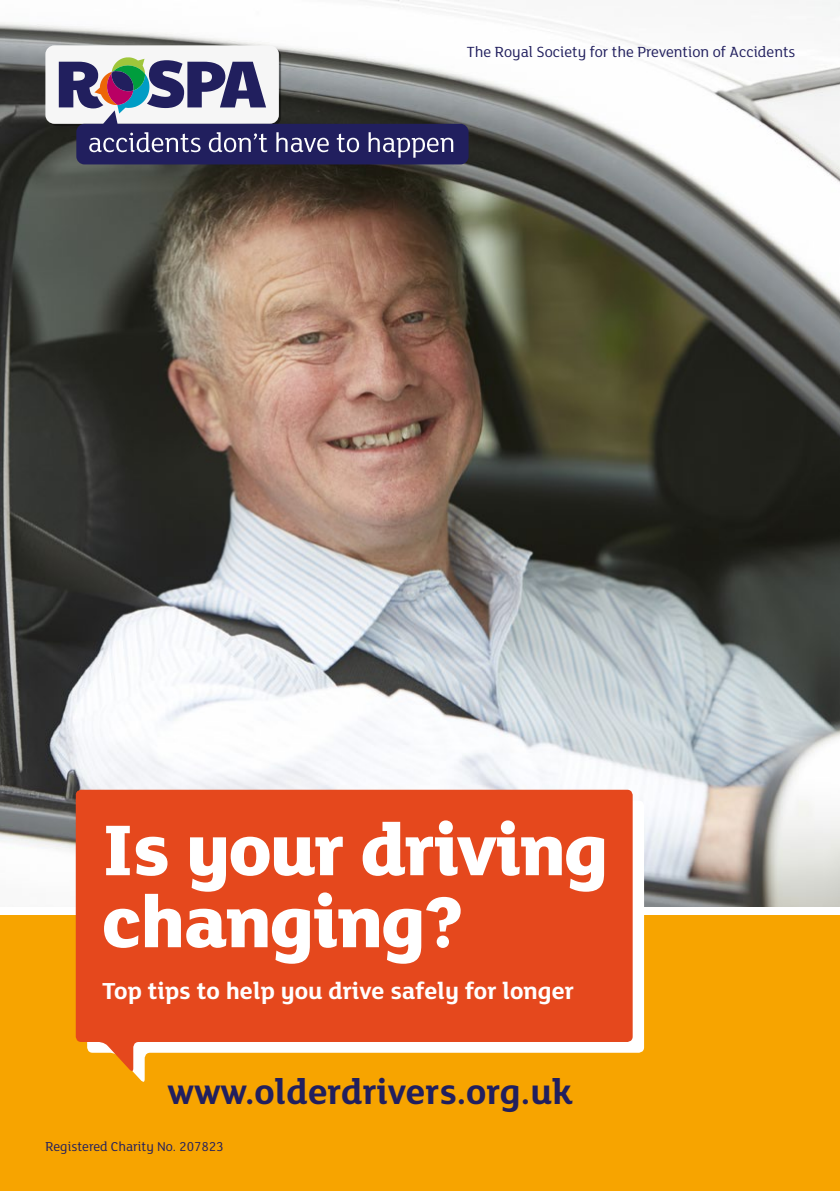
<style>
.page{position:relative;width:840px;height:1191px;background:#fff}
.page>*{position:absolute;margin:0;border:0;box-sizing:border-box;transform-origin:0 0}
.t1{font:800 78px/72px "FS Lola";letter-spacing:-.02em;color:#fff}
.t2{font:700 38px "FS Lola";color:#211f5e}
.t3{font:700 25.2px "FS Lola";color:#fff}
.t4{font:16px "FS Lola";color:#211f5e}
.t5{font:14px "FS Lola";color:#211f5e}
</style>
<div class="page">
<img style="left:0;top:0;width:839px;height:906px">
<div style="left:45px;top:45px;width:234px;height:79px;background:#f6f6f6;border-radius:9px"></div>
<svg style="left:59px;top:57px;width:409px;height:107px"></svg>
<div style="left:0;top:915px;width:839px;height:276px;background:#f7a400"></div>
<svg style="left:134px;top:800px;width:509px;height:282px"></svg>
<svg style="left:76px;top:789px;width:556px;height:284px;background:#e75523"></svg>
<p class="t4" style="left:466px;top:42px;width:330px">The Royal Society for the Prevention of Accidents</p>
<h1 class="t1" style="left:102px;top:809px;width:507px">Is your driving changing?</h1>
<h3 class="t3" style="left:102px;top:973px;width:473px">Top tips to help you drive safely for longer</h3>
<h2 class="t2" style="left:167px;top:1065px;width:407px">www.olderdrivers.org.uk</h2>
<p class="t5" style="left:45px;top:1137px;width:180px">Registered Charity No. 207823</p>
</div>
